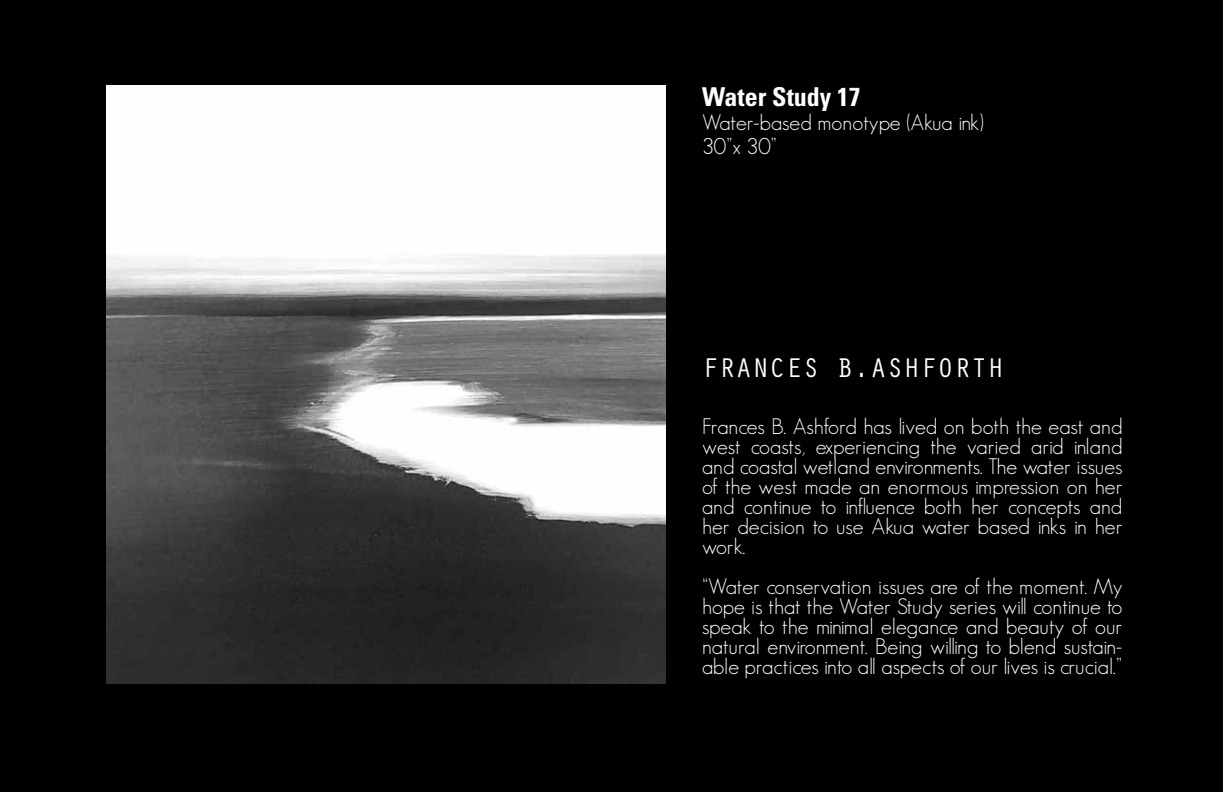
<style>
.page{position:relative;width:1224px;height:792px;background:#fff}
.page>*{position:absolute;margin:0;border:0;box-sizing:border-box;transform-origin:0 0}
.t1{font:28px "Orator Std";color:#fff}
.t2{font:700 condensed 26px "Univers LT Std";color:#fff}
.t3{font:300 22px/20px "Geosans";color:#fff;text-align:justify}
</style>
<div class="page">
<div style="left:0;top:0;width:1223px;height:792px;background:#000"></div>
<img style="left:107px;top:86px;width:559px;height:598px">
<p class="t2" style="left:702px;top:84px;width:160px">Water Study 17</p>
<p class="t3" style="left:702px;top:112px;width:283px;line-height:24px">Water-based monotype (Akua ink)<br>30”x 30”</p>
<p class="t1" style="left:702px;top:351px;width:304px">FRANCES B.ASHFORTH</p>
<p class="t3" style="left:702px;top:418px;width:422px">Frances B. Ashford has lived on both the east and west coasts, experiencing the varied arid inland and coastal wetland environments. The water issues of the west made an enormous impression on her and continue to influence both her concepts and her decision to use Akua water based inks in her work.</p>
<p class="t3" style="left:702px;top:578px;width:422px">“Water conservation issues are of the moment. My hope is that the Water Study series will continue to speak to the minimal elegance and beauty of our natural environment. Being willing to blend sustain&shy;able practices into all aspects of our lives is crucial.”</p>
</div>
